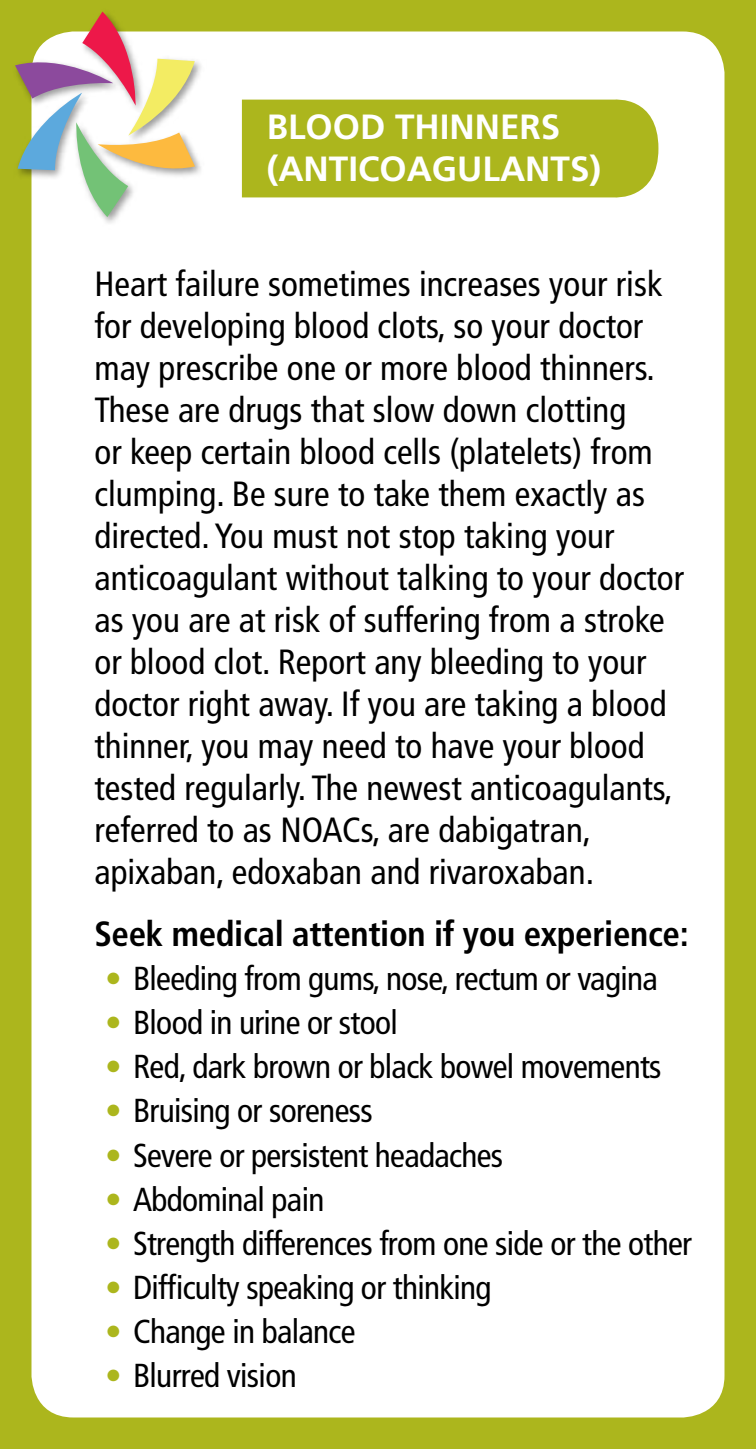
<style>
.page{position:relative;width:756px;height:1449px;background:#acb61d}
.page>*{position:absolute;margin:0;border:0;box-sizing:border-box;transform-origin:0 0}
.Text{font:condensed 35px/42px "Frutiger";color:#000}
.Text-2{font:700 condensed 35px "Frutiger";letter-spacing:-.01em;color:#000}
.Headings{font:700 35px/42px "Frutiger";color:#fff}
.t1{font:condensed 33.25px "Frutiger";letter-spacing:-.02em;color:#000}
.s1{color:#acb61d}
</style>
<div class="page">
<div style="left:32px;top:32px;width:692px;height:1386px;background:#fff;border-radius:42px"></div>
<img style="left:31px;top:11px;width:177px;height:219px">
<svg style="left:15px;top:12px;width:180px;height:205px"></svg>
<div style="left:242px;top:99px;width:416px;height:99px;background:#acb61d"></div>
<h1 class="Headings" style="left:267px;top:106px;width:336px">BLOOD THINNERS (ANTICOAGULANTS)</h1>
<p class="Text" style="left:94px;top:263px;width:591px">Heart failure sometimes increases your risk for developing blood clots, so your doctor may prescribe one or more blood thinners.<br>These are drugs that slow down clotting<br>or keep certain blood cells (platelets) from clumping. Be sure to take them exactly as directed. You must not stop taking your anticoagulant without talking to your doctor as you are at risk of suffering from a stroke or blood clot. Report any bleeding to your doctor right away. If you are taking a blood thinner, you may need to have your blood tested regularly. The newest anticoagulants, referred to as NOACs, are dabigatran, apixaban, edoxaban and rivaroxaban.</p>
<p class="Text-2" style="left:94px;top:913px;width:596px">Seek medical attention if you experience:</p>
<p class="t1" style="left:105px;top:959px;width:554px"><span class="s1">•</span> Bleeding from gums, nose, rectum or vagina</p>
<p class="t1" style="left:105px;top:1003px;width:294px"><span class="s1">•</span> Blood in urine or stool</p>
<p class="t1" style="left:105px;top:1047px;width:558px"><span class="s1">•</span> Red, dark brown or black bowel movements</p>
<p class="t1" style="left:105px;top:1092px;width:269px"><span class="s1">•</span> Bruising or soreness</p>
<p class="t1" style="left:105px;top:1136px;width:400px"><span class="s1">•</span> Severe or persistent headaches</p>
<p class="t1" style="left:105px;top:1180px;width:221px"><span class="s1">•</span> Abdominal pain</p>
<p class="t1" style="left:105px;top:1224px;width:588px"><span class="s1">•</span> Strength differences from one side or the other</p>
<p class="t1" style="left:105px;top:1268px;width:388px"><span class="s1">•</span> Difficulty speaking or thinking</p>
<p class="t1" style="left:105px;top:1312px;width:252px"><span class="s1">•</span> Change in balance</p>
<p class="t1" style="left:105px;top:1356px;width:193px"><span class="s1">•</span> Blurred vision</p>
</div>
